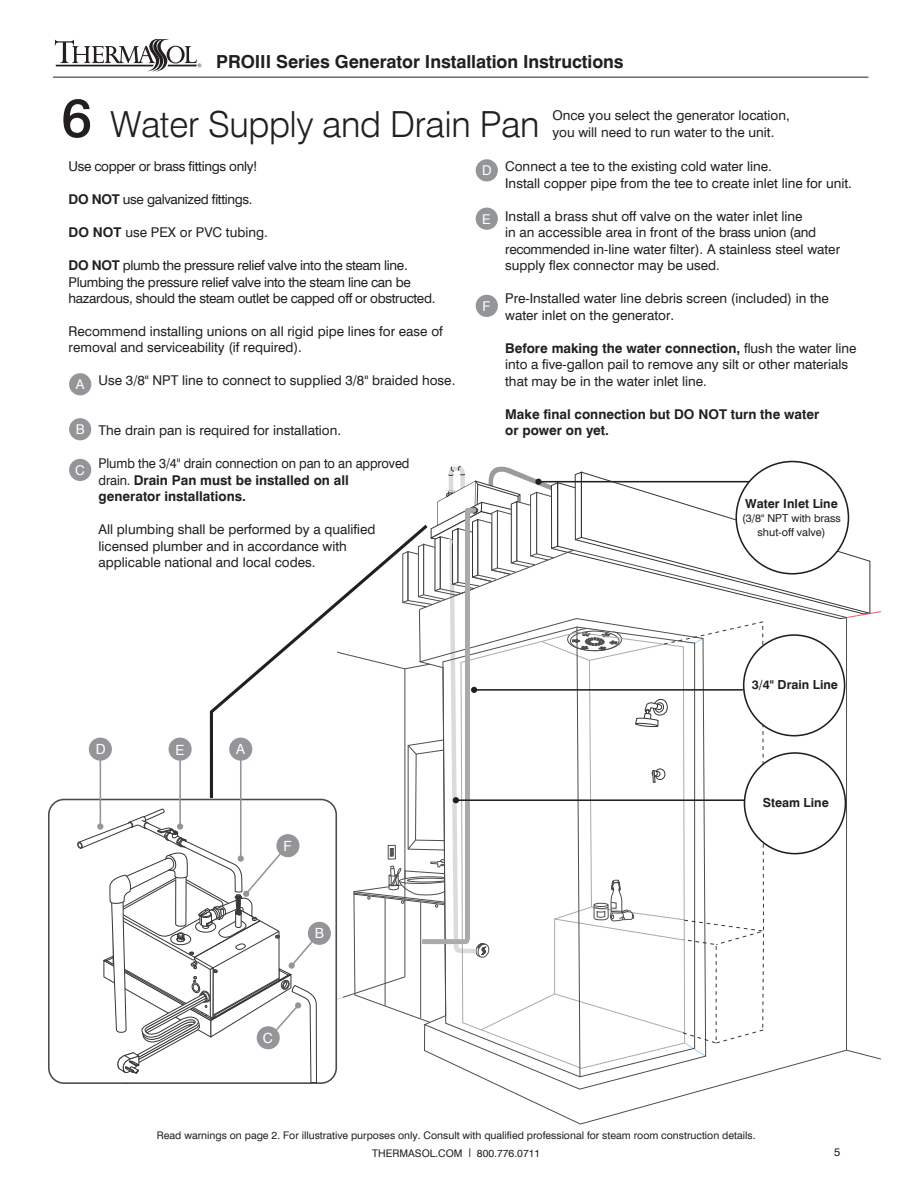
<style>
.page{position:relative;width:918px;height:1188px;background:#fff}
.page>*{position:absolute;margin:0;border:0;box-sizing:border-box;transform-origin:0 0}
.t1{font:300 36px "Swiss 721 BT";letter-spacing:-.01em;color:#231f20}
.t2{font:700 18px "Swiss 721 BT";letter-spacing:-.005em;color:#231f20}
.t3{font:14.1px "Swiss 721 BT";color:#fff}
.t4{font:13.5px/16.5px "Swiss 721 BT";color:#231f20}
.t5{font:13.5px/16.5px "Swiss 721 BT";letter-spacing:-.025em;color:#231f20}
.t6{font:700 13.5px/16.5px "Swiss 721 BT";color:#231f20}
.t7{font:13.5px "Swiss 721 BT";color:#231f20;scale:.95 1}
.t8{font:13.5px "Swiss 721 BT";color:#fff}
.t9{font:700 12.45px "Swiss 721 BT";color:#231f20}
.t10{font:11.25px "Swiss 721 BT";color:#231f20}
.t11{font:10.95px/14.1px "Swiss 721 BT";color:#231f20;text-align:center}
.t12{font:10.5px "Swiss 721 BT";color:#231f20}
.s1{font-weight:500;font-size:54px}
.s2{font-weight:700}
.s3{font-weight:400}
.s4{font-weight:300;font-size:12px}
</style>
<div class="page">
<div style="left:69px;top:373px;width:22px;height:22px;background:#939598;border-radius:50%"></div>
<div style="left:476px;top:159px;width:22px;height:22px;background:#939598;border-radius:50%"></div>
<div style="left:69px;top:418px;width:22px;height:22px;background:#939598;border-radius:50%"></div>
<div style="left:476px;top:208px;width:22px;height:22px;background:#939598;border-radius:50%"></div>
<div style="left:476px;top:295px;width:22px;height:22px;background:#939598;border-radius:50%"></div>
<div style="left:69px;top:459px;width:22px;height:22px;background:#939598;border-radius:50%"></div>
<svg style="left:342px;top:462px;width:539px;height:663px"></svg>
<div style="left:744px;top:635px;width:101px;height:101px;background:#fff;border-radius:50%"></div>
<div style="left:743px;top:634px;width:102px;height:102px;border:2px solid #231f20;border-radius:50%"></div>
<div style="left:744px;top:753px;width:101px;height:101px;background:#fff;border-radius:50%"></div>
<div style="left:744px;top:752px;width:102px;height:102px;border:2px solid #231f20;border-radius:50%"></div>
<svg style="left:209px;top:522px;width:222px;height:279px"></svg>
<div style="left:46px;top:798px;width:296px;height:286px;background:#fff"></div>
<div style="left:48px;top:799px;width:289px;height:285px;border:2px solid #211e1e;border-radius:15px"></div>
<div style="left:229px;top:738px;width:23px;height:23px;background:#939598;border-radius:50%"></div>
<div style="left:89px;top:738px;width:23px;height:23px;background:#939598;border-radius:50%"></div>
<div style="left:308px;top:922px;width:23px;height:23px;background:#939598;border-radius:50%"></div>
<div style="left:169px;top:738px;width:23px;height:23px;background:#939598;border-radius:50%"></div>
<hr style="left:100px;top:760px;width:1px;height:67px;background:#939598">
<hr style="left:179px;top:760px;width:2px;height:67px;background:#939598">
<hr style="left:240px;top:760px;width:2px;height:99px;background:#939598">
<svg style="left:77px;top:809px;width:240px;height:274px"></svg>
<svg style="left:55px;top:38px;width:146px;height:33px"></svg>
<hr style="left:53px;top:77px;width:815px;height:1px;background:#231f20">
<p class="t2" style="left:216px;top:51px;width:409px">PROIII Series Generator Installation Instructions</p>
<p class="t1" style="left:62px;top:102px;width:479px"><span class="s1">6</span> Water Supply and Drain Pan</p>
<p class="t4" style="left:552px;top:107px;width:239px">Once you select the generator location, you will need to run water to the unit.</p>
<p class="t5" style="left:69px;top:158px;width:191px">Use copper or brass fittings only!</p>
<p class="t5" style="left:69px;top:191px;width:186px"><span class="s2">DO NOT</span> use galvanized fittings.</p>
<p class="t4" style="left:69px;top:224px;width:201px"><span class="s2">DO NOT</span> use PEX or PVC tubing.</p>
<p class="t5" style="left:69px;top:257px;width:368px"><span class="s2">DO NOT</span> plumb the pressure relief valve into the steam line.<br>Plumbing the pressure relief valve into the steam line can be hazardous, should the steam outlet be capped off or obstructed.</p>
<p class="t4" style="left:69px;top:323px;width:376px">Recommend installing unions on all rigid pipe lines for ease of removal and serviceability (if required).</p>
<p class="t4" style="left:99px;top:372px;width:358px">Use 3/8" NPT line to connect to supplied 3/8" braided hose.</p>
<p class="t4" style="left:99px;top:422px;width:244px">The drain pan is required for installation.</p>
<p class="t7" style="left:99px;top:455px;width:329px">Plumb the 3/4" drain connection on pan to an approved</p>
<p class="t6" style="left:99px;top:471px;width:252px"><span class="s3">drain.</span> Drain Pan must be installed on all generator installations.</p>
<p class="t4" style="left:99px;top:521px;width:278px">All plumbing shall be performed by a qualified</p>
<p class="t4" style="left:99px;top:537px;width:250px">licensed plumber and in accordance with</p>
<p class="t4" style="left:99px;top:554px;width:218px">applicable national and local codes.</p>
<p class="t8" style="left:76px;top:376px;width:10px">A</p>
<p class="t8" style="left:76px;top:421px;width:10px">B</p>
<p class="t8" style="left:75px;top:462px;width:11px">C</p>
<p class="t8" style="left:482px;top:162px;width:11px">D</p>
<p class="t8" style="left:482px;top:211px;width:10px">E</p>
<p class="t8" style="left:482px;top:298px;width:9px">F</p>
<p class="t4" style="left:505px;top:158px;width:268px">Connect a tee to the existing cold water line.</p>
<p class="t4" style="left:505px;top:174px;width:348px">Install copper pipe from the tee to create inlet line for unit.</p>
<p class="t4" style="left:505px;top:207px;width:336px">Install a brass shut off valve on the water inlet line<br>in an accessible area in front of the brass union (and recommended in-line water filter). A stainless steel water</p>
<p class="t4" style="left:505px;top:257px;width:216px">supply flex connector may be used.</p>
<p class="t4" style="left:505px;top:290px;width:325px">Pre-Installed water line debris screen (included) in the water inlet on the generator.</p>
<p class="t4" style="left:505px;top:339px;width:353px"><span class="s2">Before making the water connection,</span> flush the water line into a five-gallon pail to remove any silt or other materials that may be in the water inlet line.</p>
<p class="t6" style="left:505px;top:405px;width:316px">Make final connection but DO NOT turn the water</p>
<p class="t6" style="left:505px;top:422px;width:105px">or power on yet.</p>
<p class="t9" style="left:745px;top:496px;width:94px">Water Inlet Line</p>
<p class="t11" style="left:742px;top:511px;width:100px">(3/8" NPT with brass shut-off valve)</p>
<p class="t3" style="left:96px;top:740px;width:11px">D</p>
<p class="t3" style="left:236px;top:740px;width:10px">A</p>
<p class="t3" style="left:175px;top:741px;width:10px">E</p>
<p class="t3" style="left:283px;top:838px;width:10px">F</p>
<p class="t3" style="left:315px;top:924px;width:11px">B</p>
<p class="t3" style="left:263px;top:1029px;width:12px">C</p>
<p class="t9" style="left:752px;top:677px;width:88px">3/4" Drain Line</p>
<p class="t9" style="left:763px;top:795px;width:68px">Steam Line</p>
<p class="t12" style="left:157px;top:1129px;width:600px">Read warnings on page 2. For illustrative purposes only. Consult with qualified professional for steam room construction details.</p>
<p class="t12" style="left:372px;top:1147px;width:170px">THERMASOL.COM <span class="s4">I</span> 800.776.0711</p>
<p class="t10" style="left:834px;top:1145px;width:8px">5</p>
</div>
